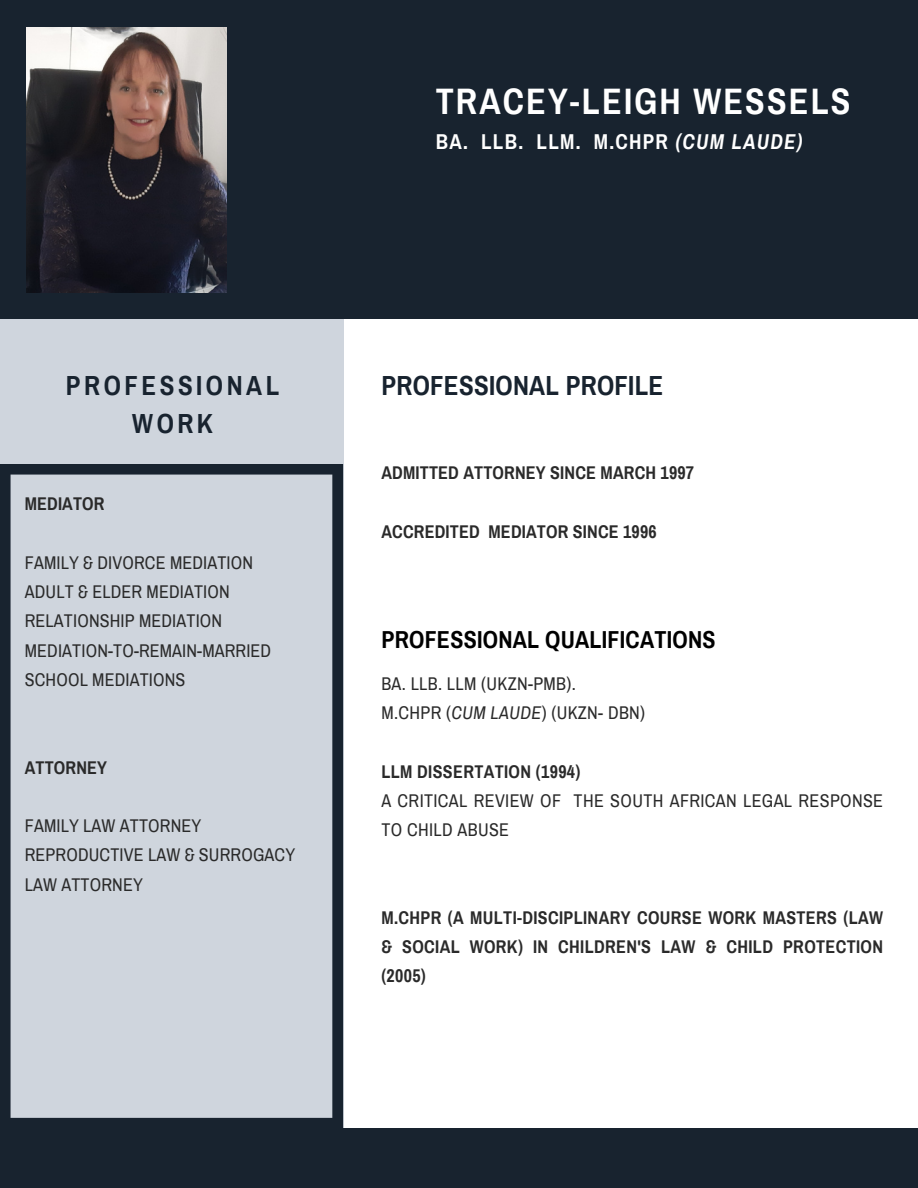
<style>
.page{position:relative;width:918px;height:1188px;background:#fff}
.page>*{position:absolute;margin:0;border:0;box-sizing:border-box;transform-origin:0 0}
.t1{font:700 36px "Archivo Narrow";letter-spacing:.06em;color:#fff}
.t2{font:700 27px "Archivo Narrow";letter-spacing:.01em;color:#18232f}
.t3{font:700 27px/37.2px "Archivo Narrow";letter-spacing:.13em;color:#18232f;text-align:center}
.t4{font:700 24px "Archivo Narrow";letter-spacing:.01em;color:#000}
.t5{font:700 21px "Archivo Narrow";letter-spacing:.06em;color:#fff}
.t6{font:18px/29.2px "Archivo Narrow";letter-spacing:.01em;color:#2a2a2a}
.t7{font:700 18px/29.2px "Archivo Narrow";letter-spacing:.01em;color:#2a2a2a;text-align:justify}
.s1{font-style:italic}
</style>
<div class="page">
<div style="left:0;top:226px;width:343px;height:919px;background:#cfd5dd"></div>
<div style="left:0;top:0;width:918px;height:319px;background:#18232f"></div>
<div style="left:0;top:1129px;width:918px;height:59px;background:#18232f"></div>
<img style="left:27px;top:27px;width:199px;height:266px">
<svg style="left:0;top:464px;width:343px;height:665px"></svg>
<p class="t1" style="left:436px;top:83px;width:417px">TRACEY-LEIGH WESSELS</p>
<p class="t5" style="left:436px;top:131px;width:368px">BA. LLB. LLM. M.CHPR <span class="s1">(CUM LAUDE)</span></p>
<p class="t3" style="left:66px;top:368px;width:215px">PROFESSIONAL<br>WORK</p>
<p class="t7" style="left:25px;top:490px;width:81px">MEDIATOR</p>
<p class="t6" style="left:25px;top:548px;width:230px">FAMILY &amp; DIVORCE MEDIATION</p>
<p class="t6" style="left:25px;top:577px;width:206px">ADULT &amp; ELDER MEDIATION</p>
<p class="t6" style="left:25px;top:607px;width:199px">RELATIONSHIP MEDIATION</p>
<p class="t6" style="left:25px;top:636px;width:248px">MEDIATION-TO-REMAIN-MARRIED</p>
<p class="t6" style="left:25px;top:665px;width:162px">SCHOOL MEDIATIONS</p>
<p class="t7" style="left:25px;top:753px;width:84px">ATTORNEY</p>
<p class="t6" style="left:25px;top:811px;width:178px">FAMILY LAW ATTORNEY</p>
<p class="t6" style="left:25px;top:841px;width:272px">REPRODUCTIVE LAW &amp; SURROGACY<br>LAW ATTORNEY</p>
<p class="t2" style="left:381px;top:372px;width:283px">PROFESSIONAL PROFILE</p>
<p class="t7" style="left:381px;top:459px;width:314px">ADMITTED ATTORNEY SINCE MARCH 1997</p>
<p class="t7" style="left:381px;top:517px;width:277px">ACCREDITED MEDIATOR SINCE 1996</p>
<p class="t4" style="left:381px;top:627px;width:336px">PROFESSIONAL QUALIFICATIONS</p>
<p class="t6" style="left:381px;top:669px;width:196px">BA. LLB. LLM (UKZN-PMB).</p>
<p class="t6" style="left:381px;top:699px;width:265px">M.CHPR (<span class="s1">CUM LAUDE</span>) (UKZN- DBN)</p>
<p class="t7" style="left:381px;top:757px;width:201px">LLM DISSERTATION (1994)</p>
<p class="t6" style="left:381px;top:786px;width:503px">A CRITICAL REVIEW OF THE SOUTH AFRICAN LEGAL RESPONSE<br>TO CHILD ABUSE</p>
<p class="t7" style="left:381px;top:903px;width:503px">M.CHPR (A MULTI-DISCIPLINARY COURSE WORK MASTERS (LAW &amp; SOCIAL WORK) IN CHILDREN'S LAW &amp; CHILD PROTECTION (2005)</p>
</div>
